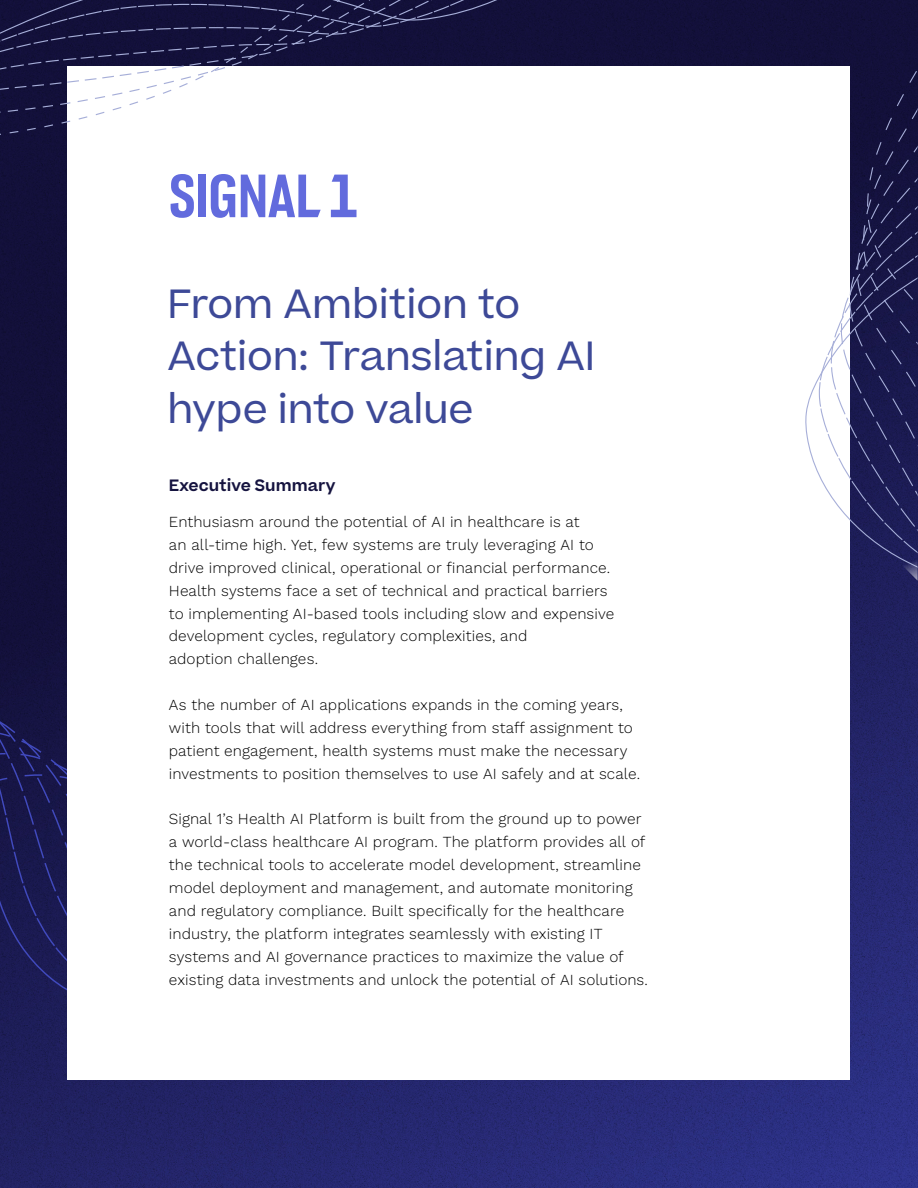
<style>
.page{position:relative;width:918px;height:1188px;background:#fff}
.page>*{position:absolute;margin:0;border:0;box-sizing:border-box;transform-origin:0 0}
.t1{font:39px/52.5px "Beatrice";color:#3d4997}
.t2{font:600 15.75px "Beatrice";color:#15133f}
.t3{font:15.3px/23px "Work Sans";letter-spacing:.005em;color:#000}
</style>
<div class="page">
<img style="left:0;top:0;width:918px;height:1188px">
<svg style="left:0;top:617px;width:270px;height:471px;background:#191747"></svg>
<svg style="left:0;top:648px;width:270px;height:437px;background:#191849"></svg>
<svg style="left:0;top:678px;width:270px;height:404px;background:#1b1a4d"></svg>
<svg style="left:0;top:770px;width:68px;height:302px;background:#1f1f57"></svg>
<div style="left:68px;top:67px;width:782px;height:1013px;background:#fff"></div>
<svg style="left:804px;top:0;width:15px;height:476px"></svg>
<svg style="left:819px;top:0;width:99px;height:599px"></svg>
<svg style="left:830px;top:0;width:88px;height:597px"></svg>
<svg style="left:839px;top:0;width:79px;height:594px"></svg>
<svg style="left:850px;top:0;width:68px;height:592px;background:#1c1c4d"></svg>
<svg style="left:0;top:0;width:577px;height:143px"></svg>
<div style="left:198px;top:175px;width:8px;height:42px;background:#626bdd"></div>
<svg style="left:211px;top:174px;width:24px;height:44px"></svg>
<svg style="left:171px;top:174px;width:23px;height:44px"></svg>
<svg style="left:241px;top:175px;width:80px;height:42px"></svg>
<svg style="left:331px;top:175px;width:26px;height:42px"></svg>
<h1 class="t1" style="left:167px;top:277px;width:429px">From Ambition to<br>Action: Translating AI hype into value</h1>
<p class="t2" style="left:169px;top:474px;width:168px">Executive Summary</p>
<p class="t3" style="left:169px;top:510px;width:447px">Enthusiasm around the potential of AI in healthcare is at<br>an all-time high. Yet, few systems are truly leveraging AI to drive improved clinical, operational or financial performance.<br>Health systems face a set of technical and practical barriers to implementing AI-based tools including slow and expensive development cycles, regulatory complexities, and<br>adoption challenges.</p>
<p class="t3" style="left:169px;top:693px;width:473px">As the number of AI applications expands in the coming years, with tools that will address everything from staff assignment to patient engagement, health systems must make the necessary investments to position themselves to use AI safely and at scale.</p>
<p class="t3" style="left:169px;top:807px;width:481px">Signal 1’s Health AI Platform is built from the ground up to power a world-class healthcare AI program. The platform provides all of the technical tools to accelerate model development, streamline model deployment and management, and automate monitoring and regulatory compliance. Built specifically for the healthcare industry, the platform integrates seamlessly with existing IT systems and AI governance practices to maximize the value of existing data investments and unlock the potential of AI solutions.</p>
</div>
